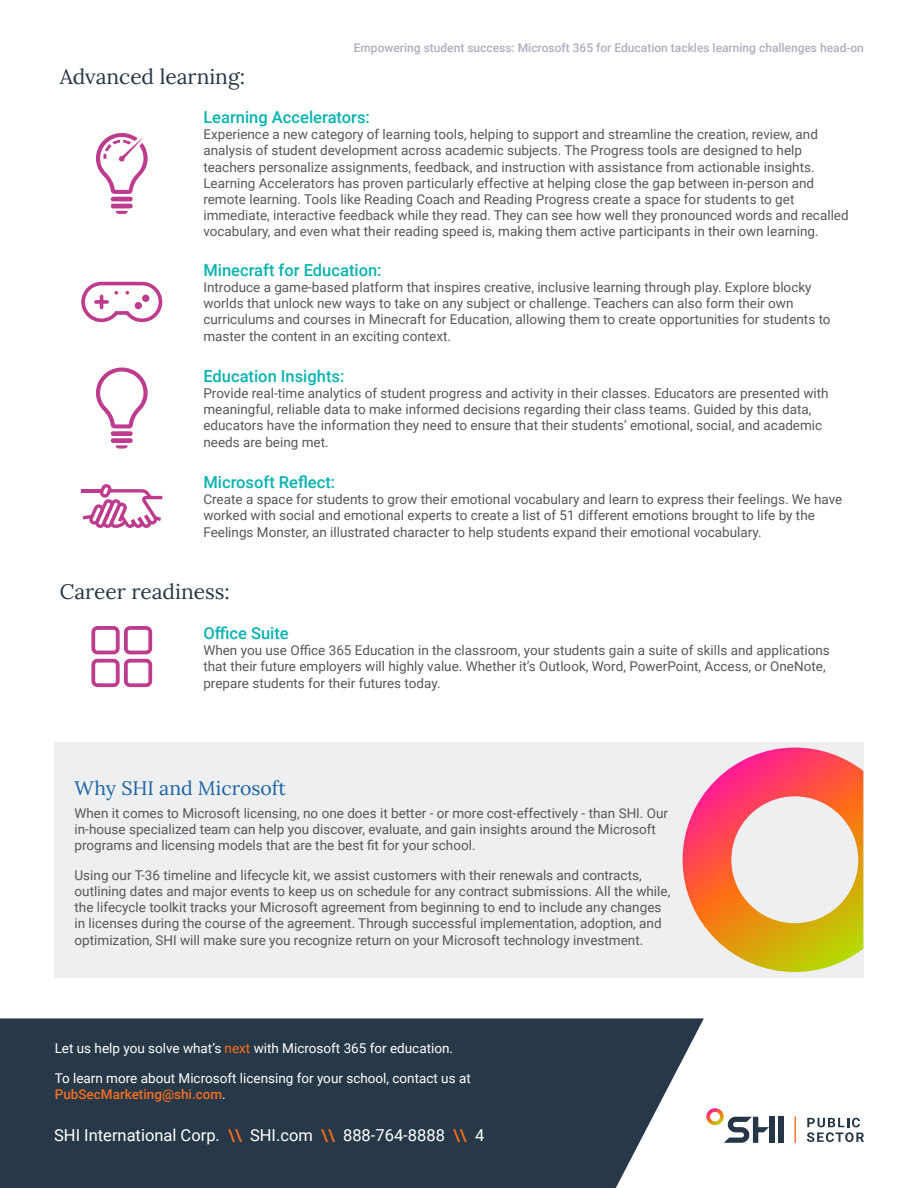
<style>
.page{position:relative;width:918px;height:1188px;background:#fff}
.page>*{position:absolute;margin:0;border:0;box-sizing:border-box;transform-origin:0 0}
.t1{font:21px "Lora";color:#253746}
.t2{font:19.5px "Lora";color:#1c64a5}
.t3{font:500 16.5px "Roboto";color:#09b3b1}
.t4{font:16.5px "Roboto";color:#fff}
.t5{font:13.5px/16.2px "Roboto";color:#575756}
.t6{font:13.5px/16.2px "Roboto";color:#fff}
.t7{font:500 12px "Roboto";color:#acb0bc}
.s1{color:#ff6d15}
.s2{font-weight:500;color:#f36e22}
.s3{font-weight:500;color:#ff6d15}
</style>
<div class="page">
<div style="left:0;top:1018px;width:704px;height:170px;background:#273948"></div>
<div style="left:778px;top:1117px;width:5px;height:26px;background:#253746"></div>
<svg style="left:706px;top:1108px;width:63px;height:35px"></svg>
<div style="left:769px;top:1117px;width:5px;height:26px;background:#253746"></div>
<svg style="left:795px;top:1116px;width:1px;height:27px"></svg>
<svg style="left:807px;top:1118px;width:57px;height:24px"></svg>
<svg style="left:96px;top:133px;width:52px;height:81px"></svg>
<svg style="left:81px;top:282px;width:81px;height:40px"></svg>
<svg style="left:96px;top:368px;width:52px;height:81px"></svg>
<hr style="left:81px;top:489px;width:21px;height:4px;background:#bd3c8e">
<svg style="left:83px;top:484px;width:79px;height:44px"></svg>
<svg style="left:91px;top:626px;width:61px;height:61px"></svg>
<div style="left:54px;top:742px;width:810px;height:236px;background:#eeeff1"></div>
<svg style="left:683px;top:748px;width:180px;height:224px"></svg>
<p class="t7" style="left:354px;top:40px;width:512px">Empowering student success: Microsoft 365 for Education tackles learning challenges head-on</p>
<h1 class="t1" style="left:60px;top:60px;width:187px">Advanced learning:</h1>
<p class="t3" style="left:203px;top:106px;width:168px">Learning Accelerators:</p>
<p class="t5" style="left:203px;top:126px;width:647px">Experience a new category of learning tools, helping to support and streamline the creation, review, and analysis of student development across academic subjects. The Progress tools are designed to help teachers personalize assignments, feedback, and instruction with assistance from actionable insights.<br>Learning Accelerators has proven particularly effective at helping close the gap between in-person and remote learning. Tools like Reading Coach and Reading Progress create a space for students to get immediate, interactive feedback while they read. They can see how well they pronounced words and recalled vocabulary, and even what their reading speed is, making them active participants in their own learning.</p>
<p class="t3" style="left:203px;top:258px;width:180px">Minecraft for Education:</p>
<p class="t5" style="left:203px;top:279px;width:629px">Introduce a game-based platform that inspires creative, inclusive learning through play. Explore blocky worlds that unlock new ways to take on any subject or challenge. Teachers can also form their own curriculums and courses in Minecraft for Education, allowing them to create opportunities for students to master the content in an exciting context.</p>
<p class="t3" style="left:203px;top:364px;width:143px">Education Insights:</p>
<p class="t5" style="left:203px;top:385px;width:627px">Provide real-time analytics of student progress and activity in their classes. Educators are presented with meaningful, reliable data to make informed decisions regarding their class teams. Guided by this data, educators have the information they need to ensure that their students’ emotional, social, and academic needs are being met.</p>
<p class="t3" style="left:203px;top:470px;width:133px">Microsoft Reflect:</p>
<p class="t5" style="left:203px;top:491px;width:641px">Create a space for students to grow their emotional vocabulary and learn to express their feelings. We have worked with social and emotional experts to create a list of 51 different emotions brought to life by the<br>Feelings Monster, an illustrated character to help students expand their emotional vocabulary.</p>
<h1 class="t1" style="left:60px;top:575px;width:172px">Career readiness:</h1>
<p class="t3" style="left:203px;top:622px;width:87px">Office Suite</p>
<p class="t5" style="left:203px;top:642px;width:628px">When you use Office 365 Education in the classroom, your students gain a suite of skills and applications that their future employers will highly value. Whether it’s Outlook, Word, PowerPoint, Access, or OneNote, prepare students for their futures today.</p>
<h2 class="t2" style="left:75px;top:773px;width:213px">Why SHI and Microsoft</h2>
<p class="t5" style="left:75px;top:804px;width:595px">When it comes to Microsoft licensing, no one does it better - or more cost-effectively - than SHI. Our in-house specialized team can help you discover, evaluate, and gain insights around the Microsoft programs and licensing models that are the best fit for your school.</p>
<p class="t5" style="left:75px;top:866px;width:597px">Using our T-36 timeline and lifecycle kit, we assist customers with their renewals and contracts, outlining dates and major events to keep us on schedule for any contract submissions. All the while, the lifecycle toolkit tracks your Microsoft agreement from beginning to end to include any changes in licenses during the course of the agreement. Through successful implementation, adoption, and optimization, SHI will make sure you recognize return on your Microsoft technology investment.</p>
<p class="t6" style="left:55px;top:1040px;width:400px">Let us help you solve what’s <span class="s1">next</span> with Microsoft 365 for education.</p>
<p class="t6" style="left:55px;top:1069px;width:418px">To learn more about Microsoft licensing for your school, contact us at<br><span class="s2">PubSecMarketing@shi.com</span>.</p>
<p class="t4" style="left:54px;top:1123px;width:432px">SHI International Corp. <span class="s3">\\</span> SHI.com <span class="s3">\\</span> 888-764-8888 <span class="s3">\\</span> 4</p>
</div>
